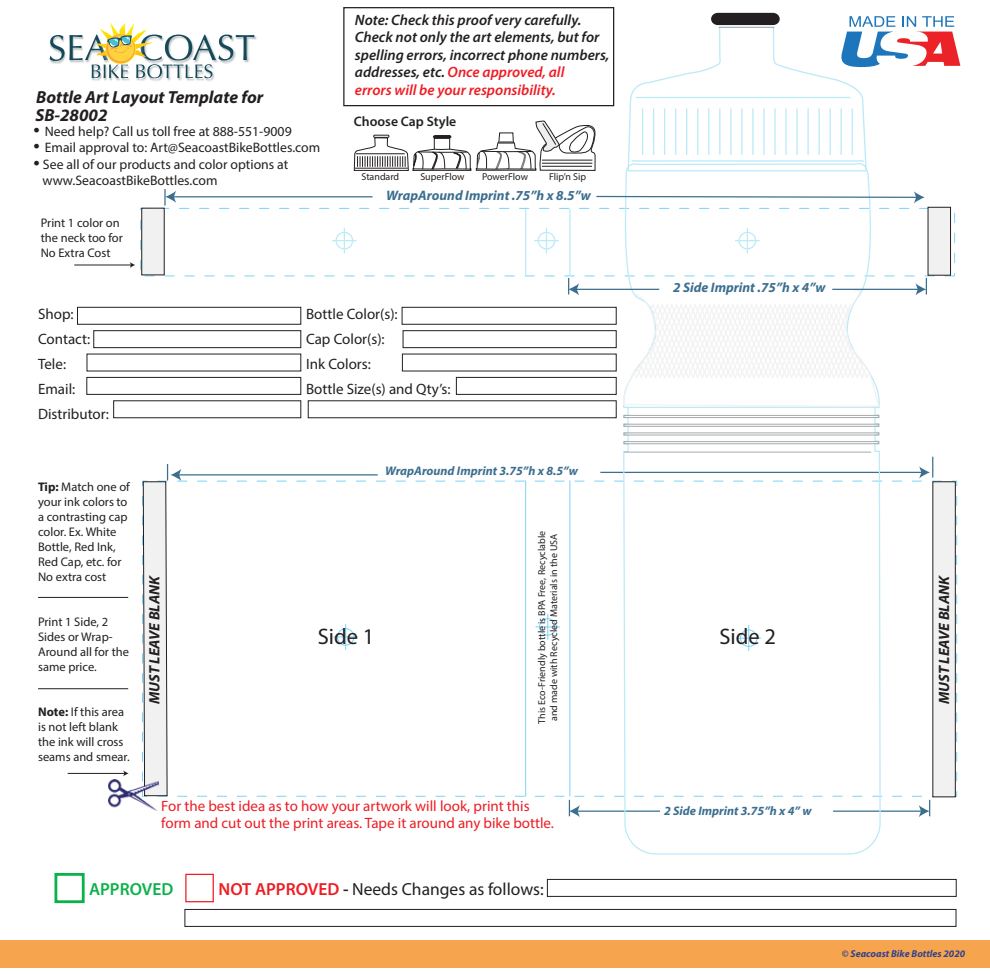
<style>
.page{position:relative;width:990px;height:976px;background:#fff}
.page>*{position:absolute;margin:0;border:0;box-sizing:border-box;transform-origin:0 0}
.t1{font:22.5px "Myriad Pro";color:#231f20}
.t2{font:italic 700 17.5px "Myriad Pro";color:#231f20}
.t3{font:17.5px "Myriad Pro";color:#231f20}
.t4{font:600 17.5px "Myriad Pro";color:#0db14b}
.t5{font:italic 600 15px/17.5px "Myriad Pro";color:#231f20}
.t6{font:15px/17.5px "Myriad Pro";color:#ed1d24}
.t7{font:15px/25px "Myriad Pro";color:#231f20}
.t8{font:italic 700 15px "Myriad Pro";color:#231f20}
.t9{font:13.75px/16.5px "Myriad Pro";color:#231f20}
.t10{font:italic 700 13.75px "Myriad Pro";color:#3b6e8f}
.t11{font:600 13.75px "Myriad Pro";color:#231f20}
.t12{font:12.5px/15px "Myriad Pro";color:#231f20}
.t13{font:italic 700 12.5px "Myriad Pro";color:#3b6e8f}
.t14{font:10px/12px "Myriad Pro";color:#231f20}
.t15{font:italic 700 10px "Myriad Pro";color:#32438d}
.s1{font-size:22.5px}
.s2{color:#ed1d24}
.s3{font-weight:700}
.s4{font-weight:600;color:#ed1d24}
.s5{font-weight:600}
</style>
<div class="page">
<div style="left:0;top:940px;width:990px;height:28px;background:#f6a44e"></div>
<svg style="left:142px;top:457px;width:816px;height:360px"></svg>
<hr style="left:38px;top:597px;width:90px;height:1px;background:#231f20">
<hr style="left:38px;top:688px;width:90px;height:1px;background:#231f20">
<hr style="left:68px;top:773px;width:57px;height:1px;background:#231f20">
<svg style="left:123px;top:770px;width:6px;height:6px"></svg>
<div style="left:140px;top:208px;width:815px;height:68px;border:1px dashed #7bd3f7"></div>
<hr style="left:525px;top:209px;width:1px;height:67px;background:#bbeaf9">
<hr style="left:569px;top:209px;width:2px;height:67px;background:#bbeaf9">
<hr style="left:74px;top:265px;width:57px;height:1px;background:#231f20">
<svg style="left:130px;top:262px;width:5px;height:6px"></svg>
<img style="left:49px;top:35px;width:208px;height:46px">
<img style="left:62px;top:78px;width:121px;height:4px">
<svg style="left:50px;top:22px;width:204px;height:56px"></svg>
<img style="left:108px;top:779px;width:51px;height:32px">
<div style="left:343px;top:7px;width:271px;height:99px;border:1px solid #231f20"></div>
<div style="left:402px;top:307px;width:215px;height:17px;border:1px solid #231f20"></div>
<div style="left:403px;top:330px;width:214px;height:18px;border:1px solid #231f20"></div>
<div style="left:456px;top:377px;width:161px;height:18px;border:1px solid #231f20"></div>
<div style="left:308px;top:400px;width:309px;height:18px;border:1px solid #231f20"></div>
<div style="left:77px;top:307px;width:224px;height:17px;border:1px solid #231f20"></div>
<div style="left:93px;top:330px;width:208px;height:18px;border:1px solid #231f20"></div>
<div style="left:86px;top:377px;width:215px;height:18px;border:1px solid #231f20"></div>
<div style="left:113px;top:400px;width:188px;height:18px;border:1px solid #231f20"></div>
<div style="left:54px;top:873px;width:31px;height:30px;border:3px solid #0db14b"></div>
<div style="left:185px;top:873px;width:29px;height:29px;border:1px solid #ed1d24"></div>
<div style="left:547px;top:879px;width:410px;height:17px;border:1px solid #231f20"></div>
<div style="left:185px;top:909px;width:771px;height:17px;border:1px solid #231f20"></div>
<svg style="left:620px;top:12px;width:261px;height:843px"></svg>
<div style="left:623px;top:415px;width:256px;height:3px;border:1px solid #a7a9ac"></div>
<div style="left:623px;top:424px;width:256px;height:3px;border:1px solid #a7a9ac"></div>
<div style="left:623px;top:432px;width:256px;height:3px;border:1px solid #a7a9ac"></div>
<div style="left:623px;top:441px;width:256px;height:3px;border:1px solid #a7a9ac"></div>
<svg style="left:627px;top:13px;width:333px;height:159px"></svg>
<hr style="left:642px;top:108px;width:1px;height:47px;background:#bbeaf9">
<hr style="left:636px;top:97px;width:214px;height:1px;background:#bbeaf9">
<hr style="left:653px;top:108px;width:1px;height:47px;background:#bbeaf9">
<hr style="left:664px;top:108px;width:1px;height:47px;background:#bbeaf9">
<hr style="left:675px;top:108px;width:1px;height:47px;background:#bbeaf9">
<hr style="left:686px;top:108px;width:1px;height:47px;background:#bbeaf9">
<hr style="left:697px;top:108px;width:1px;height:47px;background:#bbeaf9">
<hr style="left:708px;top:108px;width:1px;height:47px;background:#bbeaf9">
<hr style="left:719px;top:108px;width:1px;height:47px;background:#bbeaf9">
<hr style="left:730px;top:108px;width:2px;height:47px;background:#bbeaf9">
<hr style="left:741px;top:108px;width:2px;height:47px;background:#bbeaf9">
<hr style="left:752px;top:108px;width:2px;height:47px;background:#bbeaf9">
<hr style="left:763px;top:108px;width:2px;height:47px;background:#bbeaf9">
<hr style="left:774px;top:108px;width:2px;height:47px;background:#bbeaf9">
<hr style="left:785px;top:108px;width:2px;height:47px;background:#bbeaf9">
<hr style="left:796px;top:108px;width:2px;height:47px;background:#bbeaf9">
<hr style="left:807px;top:108px;width:2px;height:47px;background:#bbeaf9">
<hr style="left:818px;top:108px;width:2px;height:47px;background:#bbeaf9">
<hr style="left:830px;top:108px;width:1px;height:47px;background:#bbeaf9">
<hr style="left:841px;top:108px;width:1px;height:47px;background:#bbeaf9">
<hr style="left:852px;top:108px;width:1px;height:47px;background:#bbeaf9">
<hr style="left:632px;top:160px;width:232px;height:2px;background:#bbeaf9">
<hr style="left:719px;top:27px;width:55px;height:1px;background:#a7a9ac">
<svg style="left:332px;top:228px;width:25px;height:25px"></svg>
<svg style="left:534px;top:228px;width:25px;height:25px"></svg>
<svg style="left:735px;top:228px;width:25px;height:25px"></svg>
<div style="left:142px;top:208px;width:22px;height:67px;background:#f1f1f2"></div>
<div style="left:928px;top:207px;width:23px;height:68px;background:#f1f1f2;border:1px solid #231f20"></div>
<svg style="left:596px;top:191px;width:329px;height:12px"></svg>
<hr style="left:173px;top:196px;width:200px;height:1px;background:#3b6e8f">
<svg style="left:164px;top:189px;width:12px;height:16px"></svg>
<hr style="left:832px;top:289px;width:87px;height:1px;background:#3b6e8f">
<hr style="left:576px;top:289px;width:83px;height:1px;background:#3b6e8f">
<svg style="left:916px;top:278px;width:11px;height:17px"></svg>
<svg style="left:568px;top:278px;width:11px;height:17px"></svg>
<hr style="left:624px;top:451px;width:247px;height:1px;background:#a8aaad">
<svg style="left:622px;top:289px;width:258px;height:118px"></svg>
<svg style="left:354px;top:120px;width:241px;height:51px"></svg>
<h2 class="t2" style="left:36px;top:86px;width:229px">Bottle Art Layout Template for</h2>
<h2 class="t2" style="left:35px;top:104px;width:74px">SB-28002</h2>
<p class="t9" style="left:34px;top:123px;width:260px"><span class="s1">•</span> Need help? Call us toll free at 888-551-9009</p>
<p class="t9" style="left:34px;top:139px;width:288px"><span class="s1">•</span> Email approval to: Art@SeacoastBikeBottles.com</p>
<p class="t9" style="left:42px;top:156px;width:248px;text-indent:-9px"><span class="s1">•</span> See all of our products and color options at www.SeacoastBikeBottles.com</p>
<p class="t12" style="left:41px;top:215px;width:84px">Print 1 color on the neck too for<br>No Extra Cost</p>
<p class="t5" style="left:355px;top:11px;width:256px">Note: Check this proof very carefully.<br>Check not only the art elements, but for spelling errors, incorrect phone numbers, addresses, etc. <span class="s2">Once approved, all<br>errors will be your responsibility.</span></p>
<p class="t11" style="left:354px;top:112px;width:104px">Choose Cap Style</p>
<p class="t14" style="left:361px;top:171px;width:39px">Standard</p>
<p class="t14" style="left:420px;top:171px;width:46px">SuperFlow</p>
<p class="t14" style="left:482px;top:171px;width:47px">PowerFlow</p>
<p class="t14" style="left:549px;top:171px;width:39px">Flip’n Sip</p>
<p class="t10" style="left:386px;top:186px;width:206px">WrapAround Imprint .75”h x 8.5”w</p>
<p class="t7" style="left:38px;top:301px;width:72px">Shop:<br>Contact:<br>Tele:<br>Email:<br>Distributor:</p>
<p class="t7" style="left:306px;top:301px;width:146px">Bottle Color(s):<br>Cap Color(s):<br>Ink Colors:<br>Bottle Size(s) and Qty’s:</p>
<p class="t13" style="left:385px;top:462px;width:194px">WrapAround Imprint 3.75”h x 8.5”w</p>
<p class="t10" style="left:673px;top:279px;width:154px">2 Side Imprint .75”h x 4”w</p>
<p class="t12" style="left:38px;top:479px;width:93px"><span class="s3">Tip:</span> Match one of your ink colors to a contrasting cap color. Ex. White<br>Bottle, Red Ink,<br>Red Cap, etc. for<br>No extra cost</p>
<p class="t12" style="left:38px;top:614px;width:92px">Print 1 Side, 2<br>Sides or Wrap-<br>Around all for the same price.</p>
<p class="t12" style="left:38px;top:704px;width:93px"><span class="s3">Note:</span> If this area is not left blank the ink will cross seams and smear.</p>
<p class="t14" style="left:536px;top:724px;width:194px;rotate:-90deg">This Eco-Friendly bottle is BPA Free, Recyclable and made with Recycled Materials in the USA</p>
<p class="t8" style="left:145px;top:704px;width:131px;rotate:-90deg">MUST LEAVE BLANK</p>
<p class="t8" style="left:934px;top:704px;width:131px;rotate:-90deg">MUST LEAVE BLANK</p>
<h1 class="t1" style="left:318px;top:622px;width:58px">Side 1</h1>
<h1 class="t1" style="left:720px;top:622px;width:58px">Side 2</h1>
<p class="t6" style="left:161px;top:796px;width:394px">For the best idea as to how your artwork will look, print this form and cut out the print areas. Tape it around any bike bottle.</p>
<p class="t13" style="left:664px;top:802px;width:149px">2 Side Imprint 3.75”h x 4” w</p>
<h2 class="t4" style="left:89px;top:877px;width:86px">APPROVED</h2>
<h2 class="t3" style="left:219px;top:878px;width:327px"><span class="s4">NOT APPROVED</span> <span class="s5">-</span> Needs Changes as follows:</h2>
<p class="t15" style="left:842px;top:947px;width:125px">© Seacoast Bike Bottles 2020</p>
</div>
